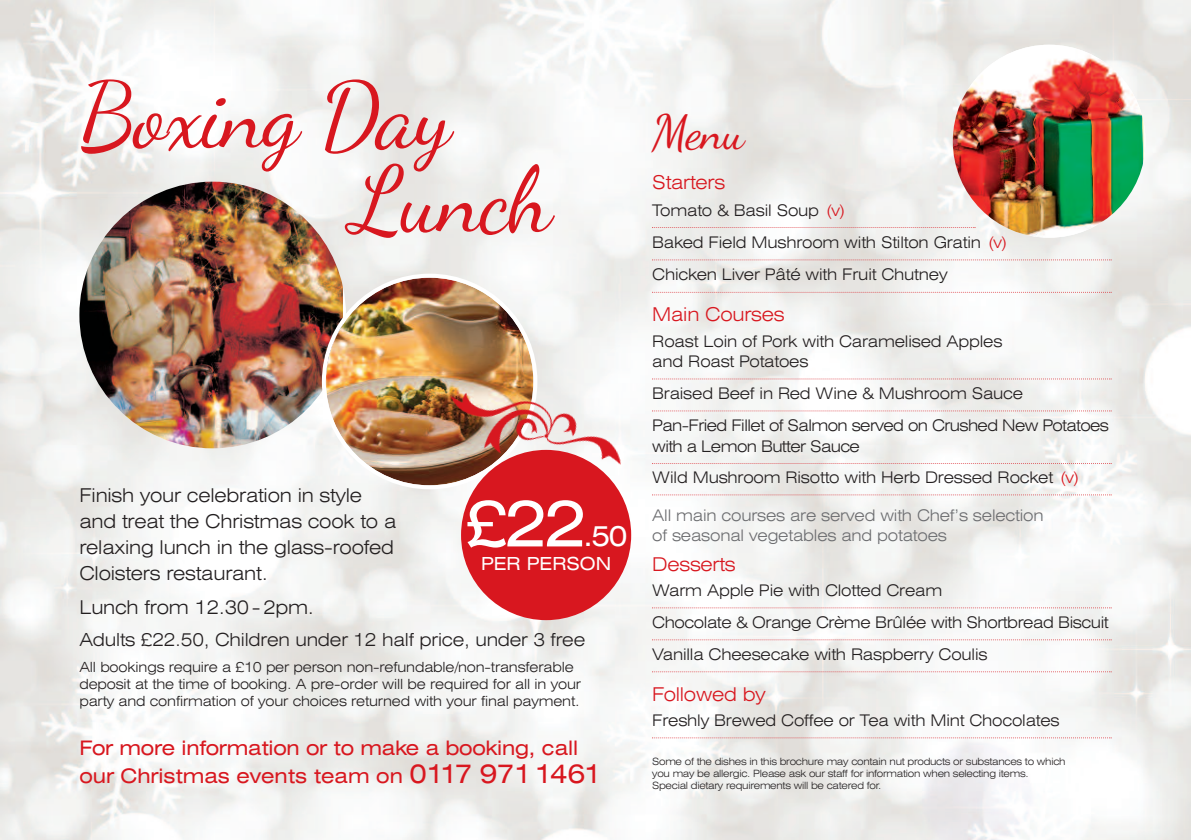
<style>
.page{position:relative;width:1191px;height:840px;background:#fff}
.page>*{position:absolute;margin:0;border:0;box-sizing:border-box;transform-origin:0 0}
.t1{font:92px/84px "Dancing Script";letter-spacing:-.02em;color:#d8171f}
.t2{font:expanded 64px "Swiss 721 BT";color:#fff}
.t3{font:48px "Dancing Script";color:#d8171f}
.t4{font:expanded 28px "Swiss 721 BT";color:#fff}
.t5{font:expanded 20px/28px "Swiss 721 BT";letter-spacing:-.01em;color:#d8171f}
.t6{font:300 expanded 19px/26px "Swiss 721 BT";letter-spacing:-.01em;color:#231f20}
.t7{font:300 expanded 19px "Swiss 721 BT";letter-spacing:-.01em;color:#d8171f}
.t8{font:300 expanded 18px "Swiss 721 BT";letter-spacing:-.01em;color:#231f20}
.t9{font:expanded 18px "Swiss 721 BT";color:#fff}
.t10{font:300 expanded 16px/32.4px "Swiss 721 BT";letter-spacing:-.01em;color:#231f20}
.t11{font:300 expanded 16px/32px "Swiss 721 BT";letter-spacing:-.035em;color:#231f20}
.t12{font:300 expanded 16px/20.6px "Swiss 721 BT";letter-spacing:-.01em;color:#6c6d70}
.t13{font:300 expanded 14px/17px "Swiss 721 BT";letter-spacing:-.01em;color:#231f20}
.t14{font:300 expanded 10px/12px "Swiss 721 BT";letter-spacing:-.025em;color:#231f20}
.s1{font-size:26px}
.s2{color:#d8171f}
</style>
<div class="page">
<img style="left:0;top:0;width:1191px;height:839px">
<img style="left:80px;top:181px;width:263px;height:267px">
<svg style="left:652px;top:227px;width:323px;height:1px"></svg>
<svg style="left:652px;top:259px;width:459px;height:1px"></svg>
<svg style="left:652px;top:291px;width:459px;height:1px"></svg>
<svg style="left:652px;top:378px;width:459px;height:1px"></svg>
<svg style="left:652px;top:410px;width:459px;height:1px"></svg>
<svg style="left:652px;top:463px;width:459px;height:1px"></svg>
<svg style="left:652px;top:494px;width:459px;height:1px"></svg>
<svg style="left:652px;top:607px;width:459px;height:1px"></svg>
<svg style="left:652px;top:639px;width:459px;height:1px"></svg>
<svg style="left:652px;top:671px;width:459px;height:1px"></svg>
<svg style="left:652px;top:737px;width:459px;height:1px"></svg>
<img style="left:952px;top:45px;width:193px;height:192px;border-radius:50%">
<img style="left:322px;top:273px;width:215px;height:216px">
<div style="left:461px;top:449px;width:170px;height:170px;background:#d8171f;border-radius:50%"></div>
<img style="left:448px;top:387px;width:178px;height:88px">
<h1 class="t1" style="left:351px;top:74px;width:202px;text-indent:-272px">Boxing Day<br>Lunch</h1>
<p class="t6" style="left:79px;top:483px;width:318px">Finish your celebration in style and treat the Christmas cook to a relaxing lunch in the glass-roofed<br>Cloisters restaurant.</p>
<p class="t6" style="left:79px;top:596px;width:236px">Lunch from 12.30-2pm.</p>
<p class="t8" style="left:79px;top:632px;width:507px">Adults £22.50, Children under 12 half price, under 3 free</p>
<p class="t13" style="left:79px;top:659px;width:503px">All bookings require a £10 per person non-refundable/non-transferable deposit at the time of booking. A pre-order will be required for all in your party and confirmation of your choices returned with your final payment.</p>
<h2 class="t2" style="left:465px;top:500px;width:123px">£22</h2>
<h3 class="t4" style="left:583px;top:526px;width:45px">.50</h3>
<p class="t9" style="left:481px;top:557px;width:132px">PER PERSON</p>
<p class="t5" style="left:79px;top:735px;width:524px">For more information or to make a booking, call our Christmas events team on <span class="s1">0117 9711461</span></p>
<h3 class="t3" style="left:652px;top:104px;width:94px">Menu</h3>
<p class="t7" style="left:652px;top:175px;width:75px">Starters</p>
<p class="t10" style="left:652px;top:195px;width:356px">Tomato &amp; Basil Soup <span class="s2">(v)<br></span>Baked Field Mushroom with Stilton Gratin <span class="s2">(v)<br></span>Chicken Liver Pâté with Fruit Chutney</p>
<p class="t7" style="left:652px;top:307px;width:134px">Main Courses</p>
<p class="t10" style="left:652px;top:332px;width:352px;line-height:20.6px">Roast Loin of Pork with Caramelised Apples and Roast Potatoes</p>
<p class="t11" style="left:652px;top:378px;width:458px">Braised Beef in Red Wine &amp; Mushroom Sauce<br>Pan-Fried Fillet of Salmon served on Crushed New Potatoes</p>
<p class="t10" style="left:652px;top:431px;width:428px;line-height:31.4px">with a Lemon Butter Sauce<br>Wild Mushroom Risotto with Herb Dressed Rocket <span class="s2">(v)</span></p>
<p class="t12" style="left:652px;top:506px;width:393px">All main courses are served with Chef’s selection of seasonal vegetables and potatoes</p>
<p class="t7" style="left:652px;top:557px;width:85px">Desserts</p>
<p class="t10" style="left:652px;top:575px;width:458px">Warm Apple Pie with Clotted Cream<br>Chocolate &amp; Orange Crème Brûlée with Shortbread Biscuit<br>Vanilla Cheesecake with Raspberry Coulis</p>
<p class="t7" style="left:652px;top:686px;width:115px">Followed by</p>
<p class="t10" style="left:652px;top:705px;width:409px">Freshly Brewed Coffee or Tea with Mint Chocolates</p>
<p class="t14" style="left:652px;top:756px;width:415px">Some of the dishes in this brochure may contain nut products or substances to which you may be allergic. Please ask our staff for information when selecting items.<br>Special dietary requirements will be catered for.</p>
</div>
